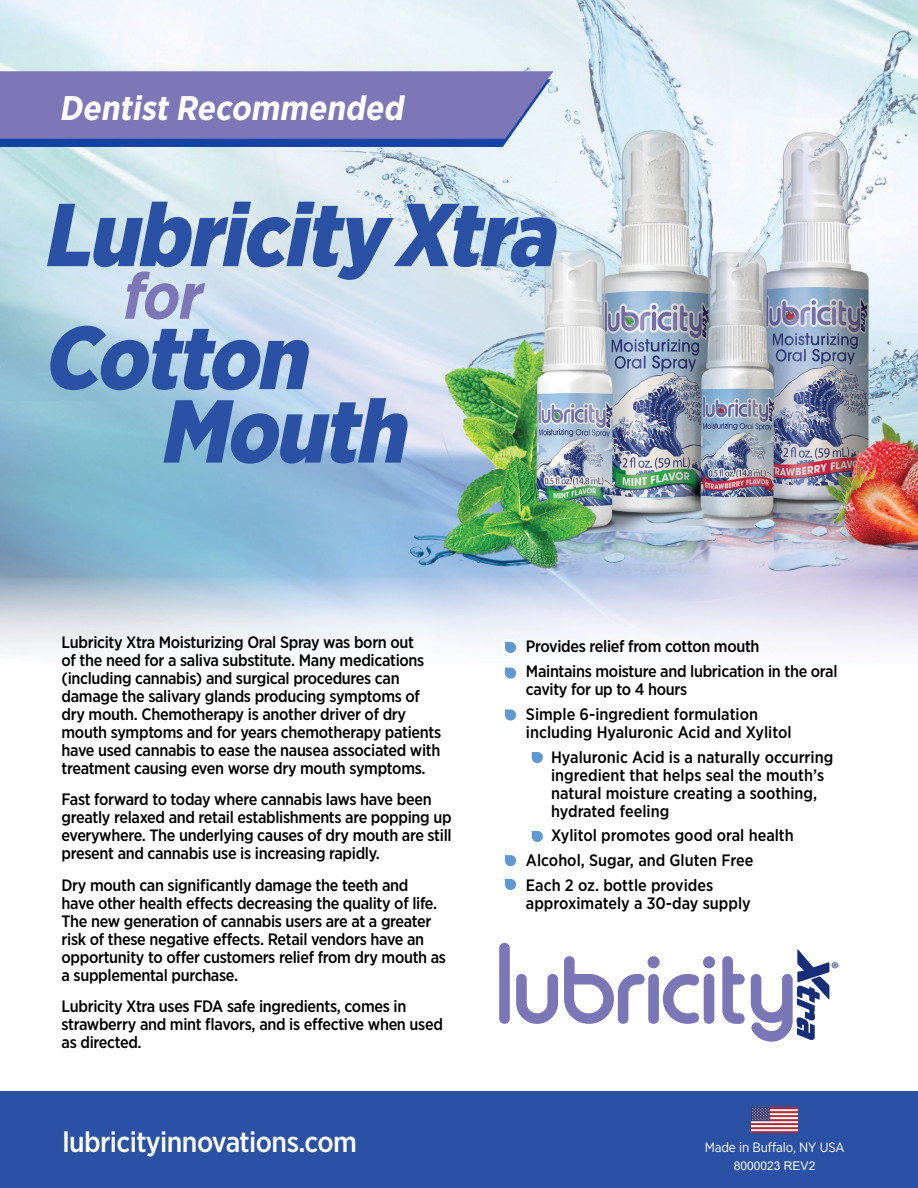
<style>
.page{position:relative;width:918px;height:1188px;background:#fff}
.page>*{position:absolute;margin:0;border:0;box-sizing:border-box;transform-origin:0 0}
.t1{font:italic 900 89.1px/123px "Gotham Narrow";color:#2a51a3}
.t2{font:italic 700 64.95px "Gotham Narrow";color:#7d77b7}
.t3{font:italic 700 34.2px "Gotham Narrow";color:#fff}
.t4{font:500 28.65px "Gotham Narrow";letter-spacing:-.02em;color:#fff}
.t5{font:18.75px "Myriad Pro";color:#283576}
.t6{font:500 16.5px/18px "Gotham Narrow";letter-spacing:-.02em;color:#000}
.t7{font:500 16.5px/24.8px "Gotham Narrow";color:#000}
.t8{font:13.5px "Gotham Narrow";letter-spacing:-.01em;color:#fff}
.t9{font:12px "Arial";color:#fff}
</style>
<div class="page">
<img style="left:0;top:0;width:918px;height:654px">
<svg style="left:516px;top:974px;width:42px;height:50px"></svg>
<svg style="left:499px;top:943px;width:11px;height:81px"></svg>
<svg style="left:722px;top:956px;width:23px;height:68px"></svg>
<svg style="left:751px;top:949px;width:78px;height:93px"></svg>
<svg style="left:564px;top:956px;width:151px;height:68px"></svg>
<div style="left:0;top:1092px;width:918px;height:96px;background:#2a51a3"></div>
<svg style="left:505px;top:709px;width:11px;height:12px"></svg>
<svg style="left:501px;top:637px;width:20px;height:42px"></svg>
<svg style="left:531px;top:830px;width:12px;height:12px"></svg>
<svg style="left:531px;top:752px;width:12px;height:12px"></svg>
<svg style="left:505px;top:855px;width:12px;height:35px"></svg>
<div style="left:0;top:80px;width:550px;height:67px;background:#0033a1;opacity:.92"></div>
<svg style="left:0;top:71px;width:554px;height:68px"></svg>
<img style="left:752px;top:1108px;width:46px;height:24px">
<h3 class="t3" style="left:59px;top:86px;width:352px">DentistRecommended</h3>
<h1 class="t1" style="left:42px;top:172px;width:536px">LubricityXtra<br>Cotton</h1>
<h1 class="t1" style="left:159px;top:369px;width:269px">Mouth</h1>
<h2 class="t2" style="left:120px;top:254px;width:97px">for</h2>
<p class="t6" style="left:62px;top:633px;width:381px">Lubricity Xtra Moisturizing Oral Spray was born out<br>of the need for a saliva substitute. Many medications (including cannabis) and surgical procedures can damage the salivary glands producing symptoms of dry mouth. Chemotherapy is another driver of dry mouth symptoms and for years chemotherapy patients have used cannabis to ease the nausea associated with treatment causing even worse dry mouth symptoms.</p>
<p class="t6" style="left:62px;top:790px;width:392px">Fast forward to today where cannabis laws have been greatly relaxed and retail establishments are popping up everywhere. The underlying causes of dry mouth are still present and cannabis use is increasing rapidly.</p>
<p class="t6" style="left:62px;top:876px;width:386px">Dry mouth can significantly damage the teeth and<br>have other health effects decreasing the quality of life.<br>The new generation of cannabis users are at a greater risk of these negative effects. Retail vendors have an opportunity to offer customers relief from dry mouth as a supplemental purchase.</p>
<p class="t6" style="left:62px;top:997px;width:383px">Lubricity Xtra uses FDA safe ingredients, comes in strawberry and mint flavors, and is effective when used as directed.</p>
<h3 class="t4" style="left:62px;top:1124px;width:296px">lubricityinnovations.com</h3>
<p class="t6" style="left:526px;top:634px;width:313px;line-height:24.8px">Provides relief from cotton mouth<br>Maintains moisture and lubrication in the oral</p>
<p class="t7" style="left:526px;top:677px;width:234px">cavity for up to 4 hours<br>Simple 6-ingredient formulation</p>
<p class="t7" style="left:551px;top:719px;width:284px;text-indent:-25px">including Hyaluronic Acid and Xylitol<br>Hyaluronic Acid is a naturally occurring</p>
<p class="t7" style="left:551px;top:766px;width:275px;line-height:18px">ingredient that helps seal the mouth’s natural moisture creating a soothing, hydrated feeling</p>
<p class="t7" style="left:526px;top:823px;width:269px;text-indent:25px">Xylitol promotes good oral health<br>Alcohol, Sugar, and Gluten Free<br>Each 2 oz. bottle provides</p>
<p class="t7" style="left:526px;top:890px;width:226px">approximately a 30-day supply</p>
<p class="t5" style="left:831px;top:957px;width:9px">®</p>
<p class="t8" style="left:705px;top:1139px;width:141px">Made in Buffalo, NY USA</p>
<p class="t9" style="left:734px;top:1158px;width:83px">8000023 REV2</p>
</div>
